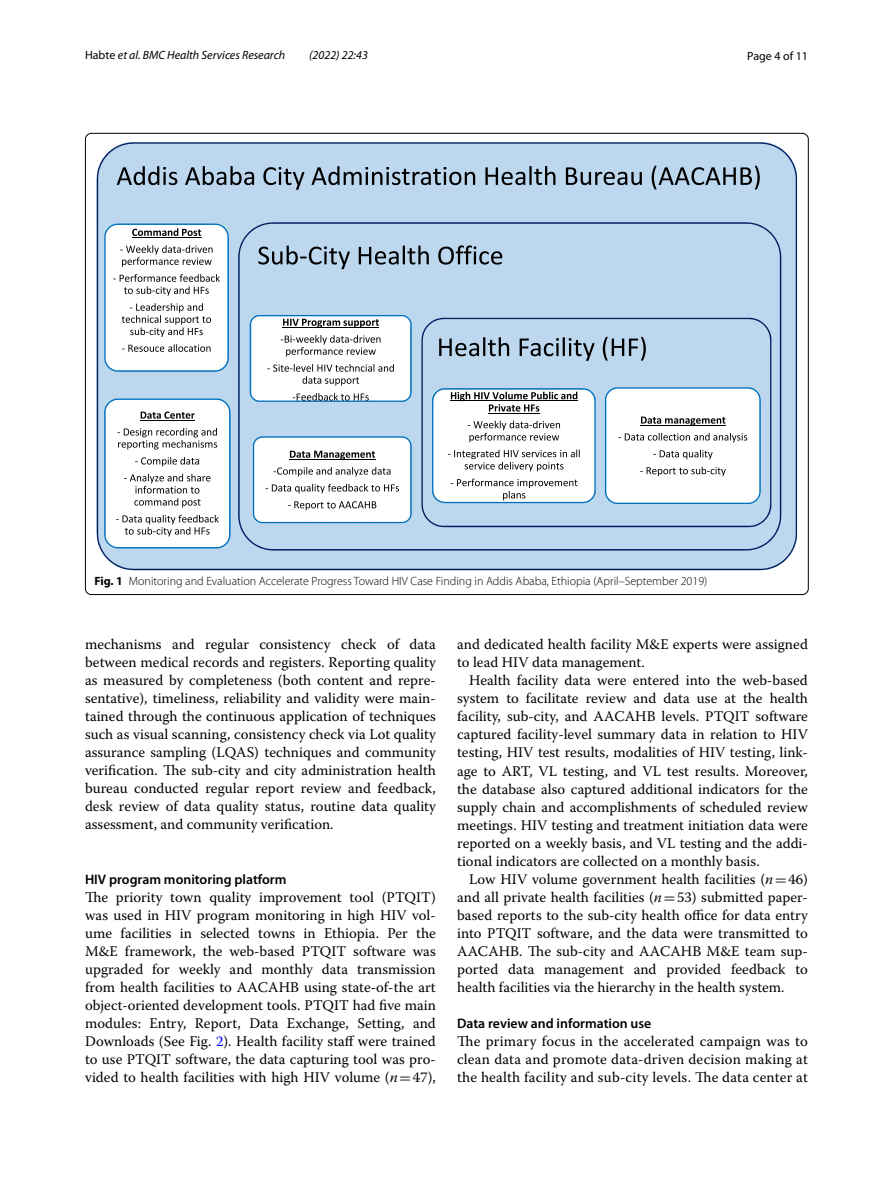
<style>
.page{position:relative;width:893px;height:1187px;background:#fff}
.page>*{position:absolute;margin:0;border:0;box-sizing:border-box;transform-origin:0 0}
.t1{font:14.7px/18px "Warnock Pro";color:#000;text-align:justify}
.t2{font:600 13.8px "Myriad Pro";color:#000}
.t3{font:300 12px "Myriad Pro";color:#000}
.t4{font:italic 12px "Myriad Pro";color:#000}
.t5{font:12px "Myriad Pro";color:#000}
.s1{font-style:normal}
.s2{font-weight:700}
.s3{color:#00f}
.s4{font-style:italic}
.s5{font-family:"MTSY"}
</style>
<div class="page">
<svg style="left:97px;top:142px;width:700px;height:428px;background:#b5cee7"></svg>
<svg style="left:117px;top:166px;width:643px;height:24px;background:#93a7b9"></svg>
<svg style="left:104px;top:223px;width:125px;height:149px"></svg>
<svg style="left:104px;top:398px;width:127px;height:150px"></svg>
<div style="left:238px;top:222px;width:543px;height:328px;background:#bdd7ee"></div>
<svg style="left:258px;top:245px;width:244px;height:24px;background:#93a8ba"></svg>
<svg style="left:250px;top:315px;width:162px;height:87px"></svg>
<svg style="left:253px;top:436px;width:159px;height:87px"></svg>
<div style="left:421px;top:318px;width:350px;height:209px;background:#bdd7ee"></div>
<svg style="left:439px;top:337px;width:207px;height:24px;background:#92a7b9"></svg>
<svg style="left:432px;top:388px;width:164px;height:115px"></svg>
<svg style="left:605px;top:387px;width:156px;height:117px"></svg>
<p class="t4" style="left:85px;top:48px;width:202px"><span class="s1">Habte</span> et al. BMC Health Services Research</p>
<p class="t4" style="left:309px;top:48px;width:60px">(2022) 22:43</p>
<p class="t5" style="left:747px;top:48px;width:62px">Page 4 of 11</p>
<p class="t3" style="left:94px;top:574px;width:614px"><span class="s2">Fig. 1</span> Monitoring and Evaluation Accelerate Progress Toward HIV Case Finding in Addis Ababa, Ethiopia (April–September 2019)</p>
<p class="t1" style="left:85px;top:635px;width:352px">mechanisms and regular consistency check of data between medical records and registers. Reporting quality as measured by completeness (both content and repre&shy;sentative), timeliness, reliability and validity were main&shy;tained through the continuous application of techniques such as visual scanning, consistency check via Lot quality assurance sampling (LQAS) techniques and community verification. The sub-city and city administration health bureau conducted regular report review and feedback, desk review of data quality status, routine data quality assessment, and community verification.</p>
<p class="t2" style="left:85px;top:870px;width:203px">HIV program monitoring platform</p>
<p class="t1" style="left:85px;top:888px;width:352px">The priority town quality improvement tool (PTQIT) was used in HIV program monitoring in high HIV vol&shy;ume facilities in selected towns in Ethiopia. Per the M&amp;E framework, the web-based PTQIT software was upgraded for weekly and monthly data transmission from health facilities to AACAHB using state-of-the art object-oriented development tools. PTQIT had five main modules: Entry, Report, Data Exchange, Setting, and Downloads (See Fig. <span class="s3">2</span>). Health facility staff were trained to use PTQIT software, the data capturing tool was pro&shy;vided to health facilities with high HIV volume (<span class="s4">n</span><span class="s5">=</span>47),</p>
<p class="t1" style="left:457px;top:635px;width:352px">and dedicated health facility M&amp;E experts were assigned to lead HIV data management.</p>
<p class="t1" style="left:457px;top:671px;width:352px;text-indent:12px">Health facility data were entered into the web-based system to facilitate review and data use at the health facility, sub-city, and AACAHB levels. PTQIT software captured facility-level summary data in relation to HIV testing, HIV test results, modalities of HIV testing, link&shy;age to ART, VL testing, and VL test results. Moreover, the database also captured additional indicators for the supply chain and accomplishments of scheduled review meetings. HIV testing and treatment initiation data were reported on a weekly basis, and VL testing and the addi&shy;tional indicators are collected on a monthly basis.</p>
<p class="t1" style="left:457px;top:869px;width:352px;text-indent:12px">Low HIV volume government health facilities (<span class="s4">n</span><span class="s5">=</span>46) and all private health facilities (<span class="s4">n</span><span class="s5">=</span>53) submitted paper&shy;based reports to the sub-city health office for data entry into PTQIT software, and the data were transmitted to AACAHB. The sub-city and AACAHB M&amp;E team sup&shy;ported data management and provided feedback to health facilities via the hierarchy in the health system.</p>
<p class="t2" style="left:457px;top:1014px;width:196px">Data review and information use</p>
<p class="t1" style="left:457px;top:1031px;width:352px">The primary focus in the accelerated campaign was to clean data and promote data-driven decision making at the health facility and sub-city levels. The data center at</p>
</div>
